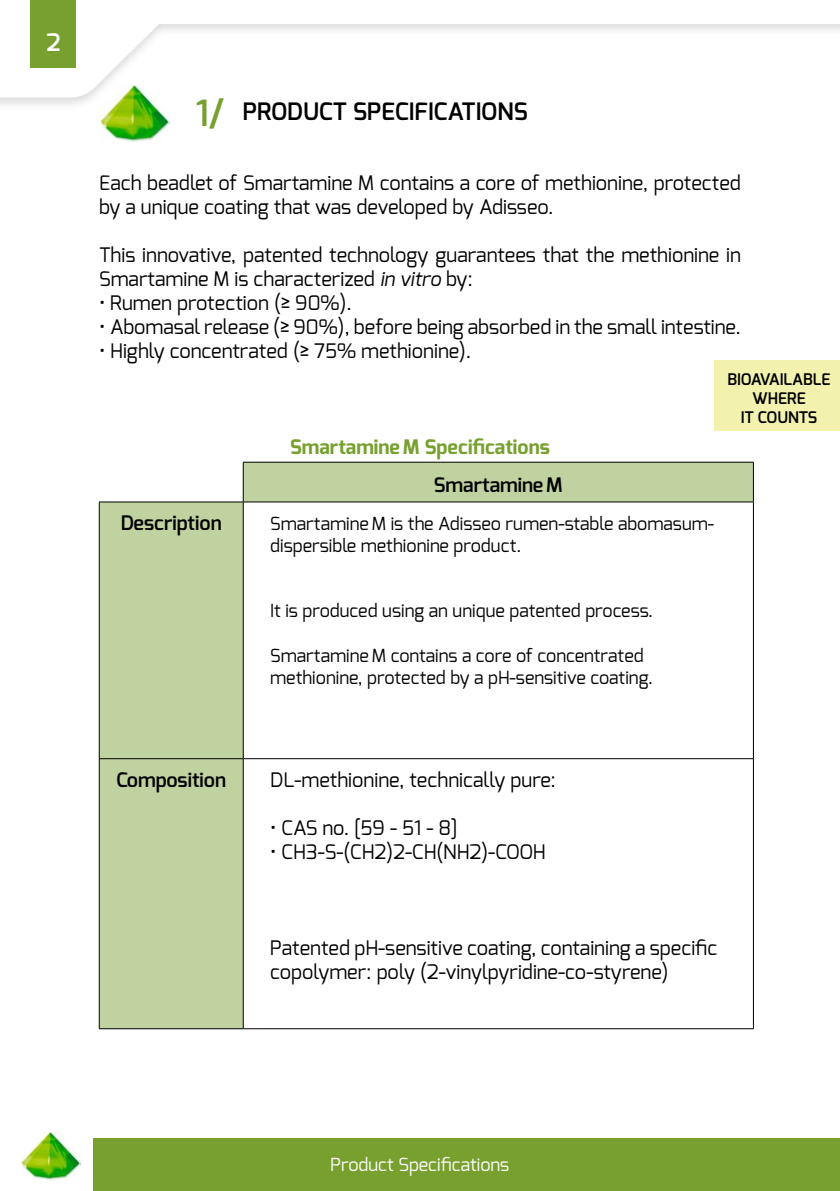
<style>
.page{position:relative;width:840px;height:1191px;background:#fff}
.page>*{position:absolute;margin:0;border:0;box-sizing:border-box;transform-origin:0 0}
.t1{font:600 36px "Exo";color:#77a02e}
.t2{font:600 24px "Exo";color:#000}
.t3{font:600 24px "Exo";color:#fff}
.t4{font:20px/24px "Exo";color:#000}
.t5{font:600 20px "Exo";color:#000}
.t6{font:700 20px "Exo";color:#77a02e}
.t7{font:18px/21.6px "Exo";color:#000}
.t8{font:18px "Exo";color:#fff}
.t9{font:600 16px/19.2px "Exo";color:#000;text-align:center}
.s1{font-style:italic}
</style>
<div class="page">
<img style="left:100px;top:111px;width:70px;height:31px">
<div style="left:0;top:0;width:840px;height:111px;background:#000;opacity:.15"></div>
<svg style="left:0;top:0;width:840px;height:98px"></svg>
<div style="left:93px;top:1138px;width:747px;height:52px;background:#77a02e"></div>
<div style="left:31px;top:0;width:45px;height:68px;background:#77a02e"></div>
<img style="left:22px;top:1131px;width:59px;height:48px">
<svg style="left:100px;top:462px;width:653px;height:566px"></svg>
<hr style="left:243px;top:758px;width:511px;height:1px;background:#000">
<hr style="left:99px;top:1028px;width:144px;height:1px;background:#000">
<hr style="left:243px;top:1028px;width:511px;height:1px;background:#000">
<hr style="left:753px;top:502px;width:1px;height:256px;background:#000">
<hr style="left:99px;top:758px;width:1px;height:270px;background:#000">
<hr style="left:243px;top:758px;width:1px;height:270px;background:#000">
<hr style="left:753px;top:758px;width:1px;height:270px;background:#000">
<hr style="left:243px;top:461px;width:511px;height:1px;background:#000">
<hr style="left:243px;top:462px;width:1px;height:39px;background:#000">
<hr style="left:753px;top:462px;width:1px;height:39px;background:#000">
<hr style="left:243px;top:501px;width:511px;height:1px;background:#000">
<hr style="left:99px;top:502px;width:1px;height:256px;background:#000">
<hr style="left:243px;top:502px;width:1px;height:256px;background:#000">
<hr style="left:99px;top:758px;width:144px;height:1px;background:#000">
<hr style="left:99px;top:501px;width:144px;height:1px;background:#000">
<div style="left:714px;top:360px;width:126px;height:71px;background:#f2f2ae"></div>
<p class="t3" style="left:47px;top:27px;width:16px">2</p>
<h1 class="t1" style="left:196px;top:90px;width:30px">1/</h1>
<p class="t2" style="left:243px;top:96px;width:286px">PRODUCT SPECIFICATIONS</p>
<p class="t4" style="left:99px;top:170px;width:644px">Each beadlet of Smartamine M contains a core of methionine, protected by a unique coating that was developed by Adisseo.</p>
<p class="t4" style="left:99px;top:242px;width:643px">This innovative, patented technology guarantees that the methionine in<br>Smartamine M is characterized <span class="s1">in vitro</span> by:</p>
<p class="t4" style="left:99px;top:290px;width:254px">• Rumen protection (≥ 90%).</p>
<p class="t4" style="left:99px;top:314px;width:643px">• Abomasal release (≥ 90%), before being absorbed in the small intestine.</p>
<p class="t4" style="left:99px;top:338px;width:374px">• Highly concentrated (≥ 75% methionine).</p>
<p class="t6" style="left:290px;top:433px;width:261px">Smartamine M Specifications</p>
<p class="t5" style="left:434px;top:472px;width:130px">Smartamine M</p>
<p class="t5" style="left:121px;top:510px;width:102px">Description</p>
<p class="t7" style="left:270px;top:512px;width:446px">Smartamine M is the Adisseo rumen-stable abomasum&shy;dispersible methionine product.</p>
<p class="t9" style="left:727px;top:369px;width:105px">BIOAVAILABLE<br>WHERE<br>IT COUNTS</p>
<p class="t7" style="left:270px;top:599px;width:384px">It is produced using an unique patented process.</p>
<p class="t7" style="left:270px;top:644px;width:384px">Smartamine M contains a core of concentrated methionine, protected by a pH-sensitive coating.</p>
<p class="t5" style="left:116px;top:766px;width:111px">Composition</p>
<p class="t4" style="left:270px;top:767px;width:287px">DL-methionine, technically pure:</p>
<p class="t4" style="left:270px;top:815px;width:189px">• CAS no. [59 - 51 - 8]</p>
<p class="t4" style="left:270px;top:839px;width:277px">• CH3-S-(CH2)2-CH(NH2)-COOH</p>
<p class="t4" style="left:270px;top:935px;width:449px">Patented pH-sensitive coating, containing a specific copolymer: poly (2-vinylpyridine-co-styrene)</p>
<p class="t8" style="left:331px;top:1152px;width:180px">Product Specifications</p>
</div>
